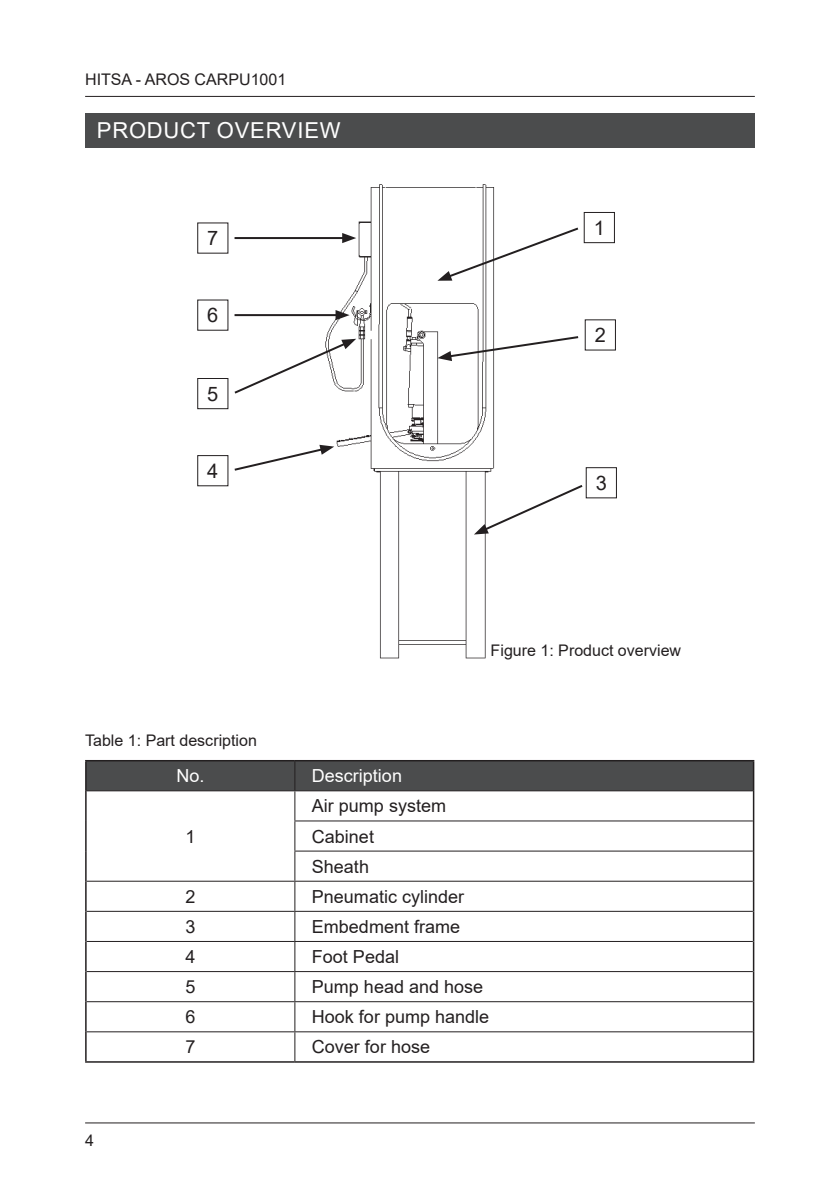
<style>
.page{position:relative;width:840px;height:1191px;background:#fff}
.page>*{position:absolute;margin:0;border:0;box-sizing:border-box;transform-origin:0 0}
.t1{font:22px "Arial";letter-spacing:.035em;color:#fff}
.t2{font:20px "Arial";color:#231f20}
.t3{font:18px/30.2px "Arial";color:#231f20}
.t4{font:18px "Arial";color:#fff}
.t5{font:16px "Arial";color:#231f20}
</style>
<div class="page">
<hr style="left:85px;top:96px;width:669px;height:1px;background:#231f20">
<hr style="left:85px;top:1122px;width:669px;height:1px;background:#231f20">
<img style="left:319px;top:184px;width:176px;height:475px">
<div style="left:85px;top:113px;width:669px;height:34px;background:#4b4c4d"></div>
<svg style="left:87px;top:761px;width:665px;height:149px"></svg>
<hr style="left:87px;top:910px;width:208px;height:1px;background:#231f20">
<hr style="left:295px;top:910px;width:457px;height:1px;background:#231f20">
<hr style="left:294px;top:911px;width:1px;height:30px;background:#231f20">
<hr style="left:87px;top:941px;width:208px;height:1px;background:#231f20">
<hr style="left:295px;top:941px;width:457px;height:1px;background:#231f20">
<hr style="left:87px;top:971px;width:208px;height:1px;background:#231f20">
<hr style="left:295px;top:971px;width:457px;height:1px;background:#231f20">
<hr style="left:87px;top:1001px;width:208px;height:1px;background:#231f20">
<hr style="left:295px;top:1001px;width:457px;height:1px;background:#231f20">
<hr style="left:87px;top:1031px;width:208px;height:1px;background:#231f20">
<hr style="left:295px;top:1031px;width:457px;height:1px;background:#231f20">
<svg style="left:294px;top:942px;width:1px;height:119px"></svg>
<hr style="left:85px;top:760px;width:210px;height:1px;background:#231f20">
<hr style="left:85px;top:761px;width:2px;height:30px;background:#231f20">
<hr style="left:295px;top:760px;width:459px;height:1px;background:#231f20">
<hr style="left:752px;top:761px;width:2px;height:30px;background:#231f20">
<hr style="left:85px;top:791px;width:2px;height:30px;background:#231f20">
<hr style="left:85px;top:821px;width:2px;height:30px;background:#231f20">
<hr style="left:85px;top:851px;width:2px;height:30px;background:#231f20">
<hr style="left:752px;top:791px;width:2px;height:30px;background:#231f20">
<hr style="left:752px;top:821px;width:2px;height:30px;background:#231f20">
<hr style="left:752px;top:851px;width:2px;height:30px;background:#231f20">
<hr style="left:85px;top:881px;width:2px;height:30px;background:#231f20">
<hr style="left:752px;top:881px;width:2px;height:30px;background:#231f20">
<hr style="left:85px;top:911px;width:2px;height:30px;background:#231f20">
<hr style="left:752px;top:911px;width:2px;height:30px;background:#231f20">
<hr style="left:85px;top:941px;width:2px;height:30px;background:#231f20">
<hr style="left:752px;top:941px;width:2px;height:30px;background:#231f20">
<hr style="left:85px;top:971px;width:2px;height:30px;background:#231f20">
<hr style="left:752px;top:971px;width:2px;height:30px;background:#231f20">
<hr style="left:85px;top:1001px;width:2px;height:30px;background:#231f20">
<hr style="left:752px;top:1001px;width:2px;height:30px;background:#231f20">
<hr style="left:85px;top:1031px;width:2px;height:30px;background:#231f20">
<hr style="left:752px;top:1031px;width:2px;height:30px;background:#231f20">
<hr style="left:85px;top:1061px;width:210px;height:1px;background:#231f20">
<hr style="left:295px;top:1061px;width:459px;height:1px;background:#231f20">
<div style="left:583px;top:212px;width:31px;height:31px;border:1px solid #231f20"></div>
<div style="left:197px;top:378px;width:31px;height:31px;border:1px solid #231f20"></div>
<div style="left:197px;top:455px;width:31px;height:31px;border:1px solid #231f20"></div>
<div style="left:585px;top:467px;width:31px;height:31px;border:1px solid #231f20"></div>
<svg style="left:437px;top:226px;width:142px;height:55px"></svg>
<svg style="left:437px;top:335px;width:142px;height:26px"></svg>
<svg style="left:473px;top:483px;width:110px;height:51px"></svg>
<svg style="left:234px;top:339px;width:122px;height:56px"></svg>
<svg style="left:234px;top:445px;width:100px;height:27px"></svg>
<hr style="left:234px;top:237px;width:111px;height:2px;background:#231f20">
<svg style="left:342px;top:233px;width:14px;height:10px"></svg>
<hr style="left:234px;top:314px;width:104px;height:2px;background:#231f20">
<svg style="left:335px;top:310px;width:14px;height:10px"></svg>
<p class="t5" style="left:85px;top:68px;width:202px">HITSA - AROS CARPU1001</p>
<p class="t1" style="left:97px;top:116px;width:245px">PRODUCT OVERVIEW</p>
<p class="t2" style="left:207px;top:224px;width:13px">7</p>
<p class="t2" style="left:207px;top:301px;width:13px">6</p>
<p class="t2" style="left:207px;top:380px;width:13px">5</p>
<p class="t2" style="left:207px;top:457px;width:13px">4</p>
<p class="t2" style="left:593px;top:214px;width:13px">1</p>
<p class="t2" style="left:594px;top:321px;width:13px">2</p>
<p class="t2" style="left:595px;top:469px;width:13px">3</p>
<p class="t5" style="left:85px;top:729px;width:173px">Table 1: Part description</p>
<p class="t4" style="left:176px;top:763px;width:30px">No.</p>
<p class="t4" style="left:312px;top:763px;width:92px">Description</p>
<p class="t3" style="left:185px;top:821px;width:12px">1</p>
<p class="t3" style="left:312px;top:791px;width:136px">Air pump system<br>Cabinet<br>Sheath</p>
<p class="t5" style="left:490px;top:639px;width:192px">Figure 1: Product overview</p>
<p class="t5" style="left:85px;top:1129px;width:10px">4</p>
<p class="t3" style="left:185px;top:881px;width:12px">2</p>
<p class="t3" style="left:312px;top:881px;width:154px">Pneumatic cylinder</p>
<p class="t3" style="left:185px;top:911px;width:12px">3</p>
<p class="t3" style="left:312px;top:911px;width:150px">Embedment frame</p>
<p class="t3" style="left:185px;top:941px;width:12px">4</p>
<p class="t3" style="left:312px;top:941px;width:89px">Foot Pedal</p>
<p class="t3" style="left:185px;top:971px;width:12px">5</p>
<p class="t3" style="left:312px;top:971px;width:173px">Pump head and hose</p>
<p class="t3" style="left:185px;top:1001px;width:12px">6</p>
<p class="t3" style="left:312px;top:1001px;width:179px">Hook for pump handle</p>
<p class="t3" style="left:185px;top:1032px;width:12px">7</p>
<p class="t3" style="left:312px;top:1032px;width:120px">Cover for hose</p>
</div>
